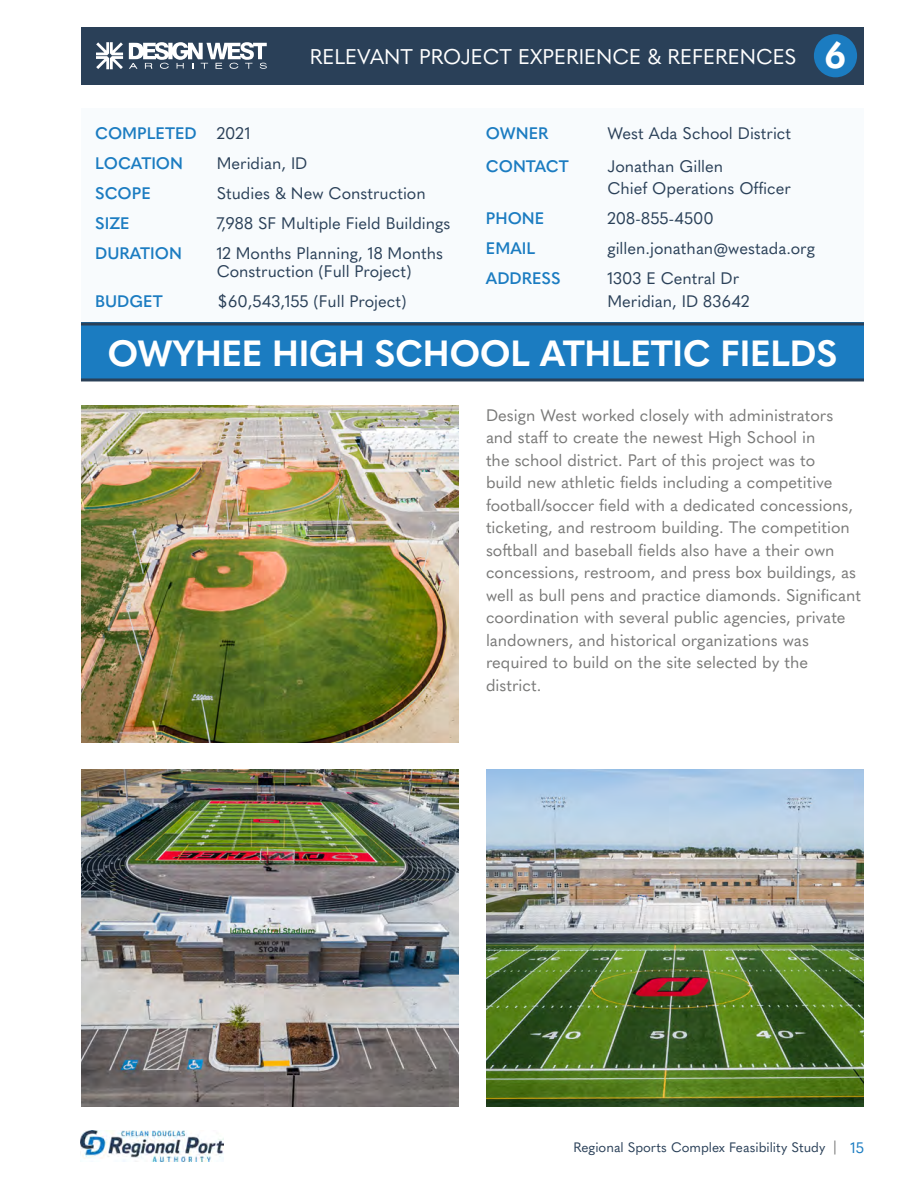
<style>
.page{position:relative;width:918px;height:1188px;background:#fff}
.page>*{position:absolute;margin:0;border:0;box-sizing:border-box;transform-origin:0 0}
.t1{font:700 36px "Quasimoda";letter-spacing:-.01em;color:#fff}
.t2{font:21px "Quasimoda";color:#fff}
.t3{font:16.5px/22.5px "Quasimoda";color:#797978}
.t4{font:16.5px/22.5px "Quasimoda";color:#2a4058}
.t5{font:600 16.5px "Quasimoda";color:#1b7cc1}
.t6{font:13.5px "Quasimoda";color:#2a4058}
.s1{font-weight:400;color:#2a4058}
.s2{color:#797978}
.s3{font-size:15px;color:#1b7cc1}
</style>
<div class="page">
<img style="left:81px;top:1131px;width:142px;height:30px">
<div style="left:81px;top:27px;width:783px;height:57px;background:#2a4058"></div>
<div style="left:814px;top:34px;width:43px;height:43px;background:#1b7cc1;border-radius:50%"></div>
<svg style="left:96px;top:42px;width:27px;height:27px"></svg>
<svg style="left:129px;top:42px;width:138px;height:27px"></svg>
<div style="left:81px;top:108px;width:783px;height:216px;background:#f8fbfd"></div>
<img style="left:81px;top:405px;width:378px;height:337px">
<div style="left:81px;top:322px;width:783px;height:59px;background:#1b7cc1"></div>
<svg style="left:81px;top:322px;width:783px;height:4px;background:#264e72"></svg>
<hr style="left:81px;top:378px;width:783px;height:3px;background:#2a4058">
<img style="left:81px;top:770px;width:378px;height:337px">
<img style="left:486px;top:770px;width:378px;height:337px">
<p class="t2" style="left:310px;top:41px;width:488px">RELEVANT PROJECT EXPERIENCE &amp; REFERENCES</p>
<p class="t1" style="left:825px;top:28px;width:23px">6</p>
<p class="t5" style="left:486px;top:120px;width:64px">OWNER</p>
<p class="t4" style="left:607px;top:121px;width:185px">West Ada School District</p>
<p class="t5" style="left:486px;top:153px;width:84px">CONTACT</p>
<p class="t4" style="left:607px;top:154px;width:117px">Jonathan Gillen</p>
<p class="t4" style="left:607px;top:176px;width:185px">Chief Operations Officer</p>
<p class="t5" style="left:486px;top:206px;width:60px">PHONE</p>
<p class="t4" style="left:607px;top:206px;width:108px">208-855-4500</p>
<p class="t5" style="left:486px;top:236px;width:51px">EMAIL</p>
<p class="t4" style="left:607px;top:236px;width:209px">gillen.jonathan@westada.org</p>
<p class="t5" style="left:486px;top:266px;width:76px">ADDRESS</p>
<p class="t4" style="left:607px;top:266px;width:144px">1303 E Central Dr<br>Meridian, ID 83642</p>
<p class="t1" style="left:108px;top:325px;width:731px">OWYHEE HIGH SCHOOL ATHLETIC FIELDS</p>
<p class="t5" style="left:95px;top:120px;width:157px">COMPLETED <span class="s1">2021</span></p>
<p class="t5" style="left:95px;top:150px;width:89px">LOCATION</p>
<p class="t4" style="left:217px;top:151px;width:92px">Meridian, ID</p>
<p class="t5" style="left:95px;top:180px;width:57px">SCOPE</p>
<p class="t4" style="left:217px;top:181px;width:211px">Studies &amp; New Construction</p>
<p class="t5" style="left:95px;top:210px;width:36px">SIZE</p>
<p class="t4" style="left:217px;top:211px;width:235px">7,988 SF Multiple Field Buildings</p>
<p class="t5" style="left:95px;top:240px;width:88px">DURATION</p>
<p class="t4" style="left:217px;top:241px;width:228px">12 Months Planning, 18 Months</p>
<p class="t4" style="left:217px;top:259px;width:196px">Construction (Full Project)</p>
<p class="t5" style="left:95px;top:288px;width:69px">BUDGET</p>
<p class="t4" style="left:217px;top:289px;width:191px">$60,543,155 (Full Project)</p>
<p class="t3" style="left:486px;top:402px;width:377px">Design West worked closely with administrators and staff to create the newest High School in<br>the school district. Part of this project was to<br>build new athletic fields including a competitive football/soccer field with a dedicated concessions, ticketing, and restroom building. The competition softball and baseball fields also have a their own concessions, restroom, and press box buildings, as well as bull pens and practice diamonds. Significant coordination with several public agencies, private landowners, and historical organizations was required to build on the site selected by the district.</p>
<p class="t6" style="left:573px;top:1137px;width:292px">Regional Sports Complex Feasibility Study <span class="s2">|</span> <span class="s3">15</span></p>
</div>
